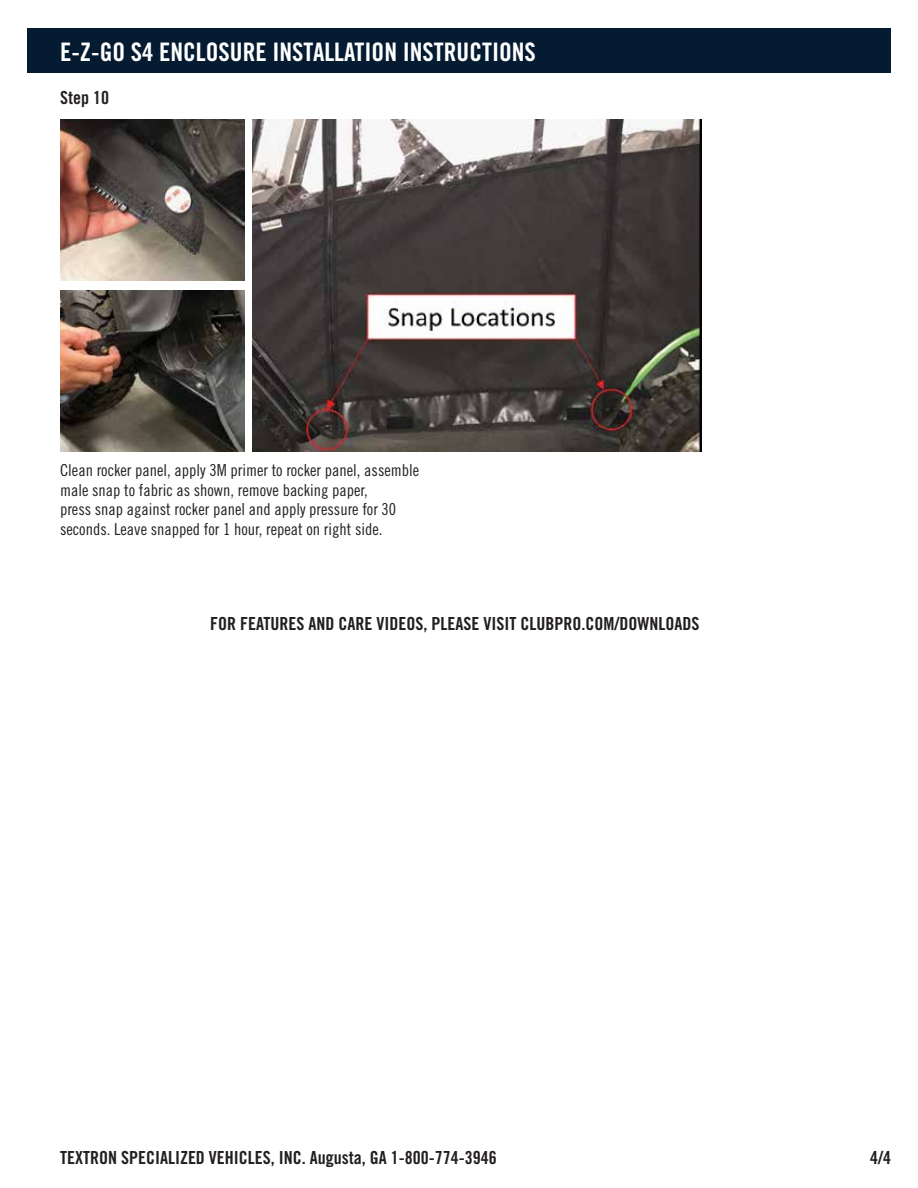
<style>
.page{position:relative;width:918px;height:1188px;background:#fff}
.page>*{position:absolute;margin:0;border:0;box-sizing:border-box;transform-origin:0 0}
.t1{font:25.5px "Trade Gothic Bold Cond Twenty";color:#fff}
.t2{font:18px "Trade Gothic Bold Cond Twenty";color:#231f20}
.t3{font:16.5px/19.5px "Trade Gothic Cond Eighteen";color:#231f20}
</style>
<div class="page">
<div style="left:27px;top:28px;width:864px;height:45px;background:#051b32"></div>
<img style="left:60px;top:120px;width:184px;height:160px">
<img style="left:60px;top:291px;width:184px;height:160px">
<img style="left:253px;top:120px;width:448px;height:332px">
<h1 class="t1" style="left:60px;top:36px;width:477px">E-Z-GO S4 ENCLOSURE INSTALLATION INSTRUCTIONS</h1>
<p class="t2" style="left:60px;top:86px;width:50px">Step 10</p>
<p class="t3" style="left:60px;top:460px;width:361px">Clean rocker panel, apply 3M primer to rocker panel, assemble male snap to fabric as shown, remove backing paper,<br>press snap against rocker panel and apply pressure for 30 seconds. Leave snapped for 1 hour, repeat on right side.</p>
<p class="t2" style="left:210px;top:613px;width:491px">FOR FEATURES AND CARE VIDEOS, PLEASE VISIT CLUBPRO.COM/DOWNLOADS</p>
<p class="t2" style="left:60px;top:1146px;width:438px">TEXTRON SPECIALIZED VEHICLES, INC. Augusta, GA 1-800-774-3946</p>
<p class="t2" style="left:870px;top:1146px;width:22px">4/4</p>
</div>
